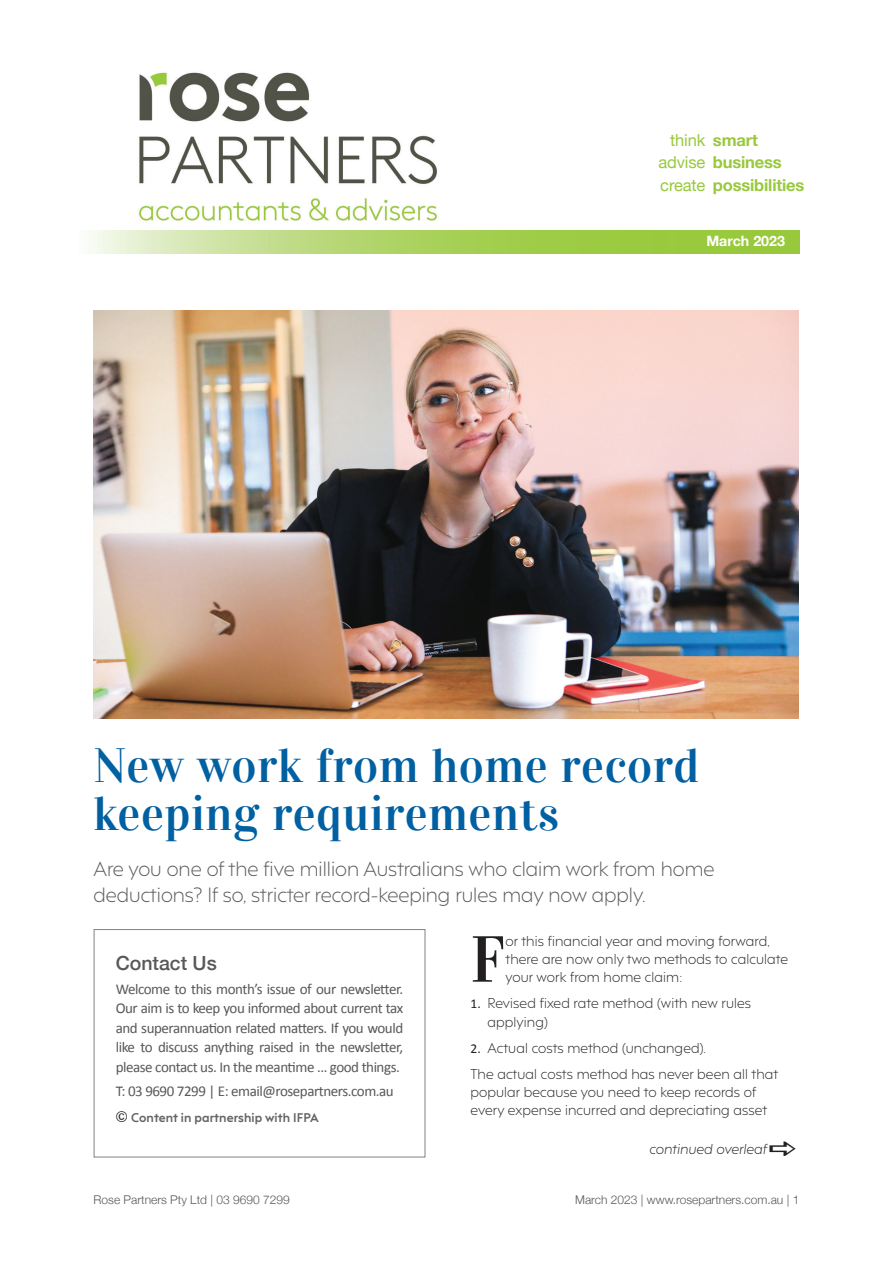
<style>
.page{position:relative;width:893px;height:1263px;background:#fff}
.page>*{position:absolute;margin:0;border:0;box-sizing:border-box;transform-origin:0 0}
.t1{font:65.1px "Vidaloka";color:#231f20}
.t2{font:48px/48px "Vidaloka";letter-spacing:.01em;color:#0060a2}
.t3{font:300 19.5px/25.5px "F37 Hooj";color:#57585a}
.t4{font:500 19.5px "Helvetica Neue";color:#57585a}
.t5{font:700 16.5px/22.5px "Helvetica Neue";letter-spacing:-.01em;color:#98c93c}
.t6{font:16.5px/22.5px "Helvetica Neue";letter-spacing:-.01em;color:#98c93c;text-align:justify}
.t7{font:15px/19.5px "Calibri";letter-spacing:-.03em;color:#57585a;text-align:justify}
.t8{font:700 14.25px "Helvetica Neue";color:#fff}
.t9{font:300 13.5px/18px "F37 Hooj";letter-spacing:.01em;color:#231f20}
.t10{font:italic 300 13.5px "F37 Hooj";letter-spacing:.01em;color:#231f20}
.t11{font:300 12px "Helvetica Neue";color:#57585a}
.t12{font:700 12px "F37 Hooj";letter-spacing:.01em;color:#636366}
.s1{font-family:"Calibri";font-weight:400}
</style>
<div class="page">
<img style="left:94px;top:310px;width:704px;height:408px">
<div style="left:94px;top:929px;width:331px;height:228px;border:1px solid #808285"></div>
<svg style="left:89px;top:230px;width:710px;height:24px;background:#b2d56d"></svg>
<img style="left:139px;top:72px;width:298px;height:149px">
<p class="t6" style="left:658px;top:129px;width:48px;text-indent:12px">think advise create</p>
<p class="t5" style="left:713px;top:129px;width:93px">smart business possibilities</p>
<p class="t8" style="left:706px;top:230px;width:80px">March 2023</p>
<h2 class="t2" style="left:94px;top:742px;width:607px">New work from home record keeping requirements</h2>
<h3 class="t3" style="left:94px;top:854px;width:622px">Are you one of the five million Australians who claim work from home deductions? If so, stricter record-keeping rules may now apply.</h3>
<h1 class="t1" style="left:470px;top:920px;width:36px">F</h1>
<p class="t9" style="left:505px;top:930px;width:284px">or this financial year and moving forward, there are now only two methods to calculate your work from home claim:</p>
<p class="t9" style="left:487px;top:991px;width:265px;line-height:19.5px;text-indent:-17px"><span class="s1">1.</span> Revised fixed rate method (with new rules applying)</p>
<p class="t9" style="left:470px;top:1033px;width:309px;line-height:26.5px"><span class="s1">2.</span> Actual costs method (unchanged).<br>The actual costs method has never been all that</p>
<p class="t9" style="left:470px;top:1082px;width:298px">popular because you need to keep records of every expense incurred and depreciating asset</p>
<h3 class="t4" style="left:116px;top:947px;width:103px">Contact Us</h3>
<p class="t7" style="left:116px;top:979px;width:289px">Welcome to this month’s issue of our newsletter.<br>Our aim is to keep you informed about current tax and superannuation related matters. If you would like to discuss anything raised in the newsletter, please contact us. In the meantime … good things.</p>
<p class="t7" style="left:116px;top:1080px;width:280px">T: 03 9690 7299 | E: email@rosepartners.com.au</p>
<p class="t12" style="left:131px;top:1107px;width:189px">Content in partnership with IFPA</p>
<p class="t10" style="left:649px;top:1138px;width:119px">continued overleaf</p>
<p class="t11" style="left:94px;top:1190px;width:198px">Rose Partners Pty Ltd | 03 9690 7299</p>
<p class="t11" style="left:575px;top:1190px;width:226px">March 2023 | www.rosepartners.com.au | 1</p>
</div>
